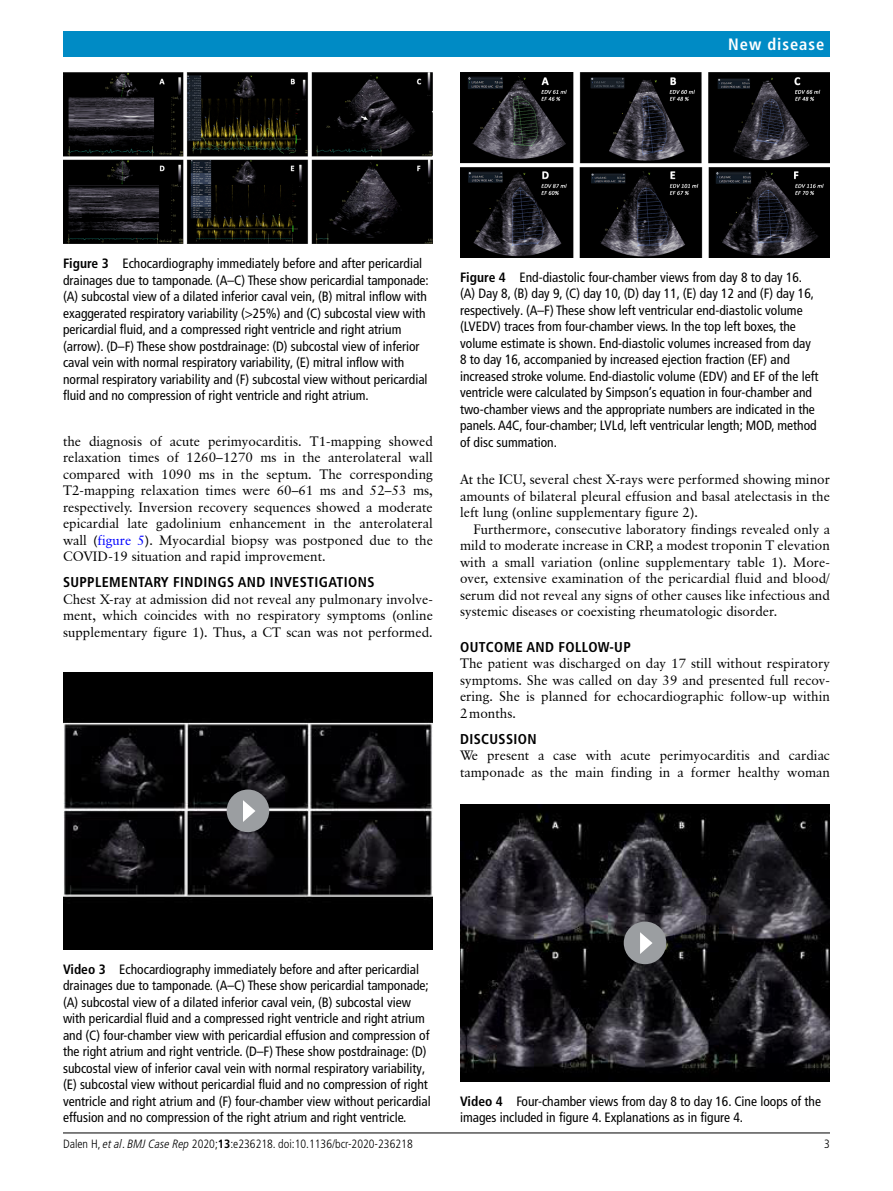
<style>
.page{position:relative;width:893px;height:1191px;background:#fff}
.page>*{position:absolute;margin:0;border:0;box-sizing:border-box;transform-origin:0 0}
.t1{font:700 condensed 16.5px "Frutiger LT Pro";letter-spacing:.055em;color:#fff}
.t2{font:700 condensed 14.25px "Frutiger LT Pro";letter-spacing:.025em;color:#000}
.t3{font:condensed 13.5px/16.5px "Frutiger LT Pro";color:#000}
.t4{font:13.5px/16.5px "Classical Garamond BT";color:#000;text-align:justify}
.t5{font:300 condensed 12px "Frutiger LT Pro";color:#000}
.s1{font-weight:700}
.s2{color:#00f}
.s3{font-style:italic}
</style>
<div class="page">
<hr style="left:63px;top:1132px;width:767px;height:1px;background:#000">
<div style="left:63px;top:31px;width:767px;height:25px;background:#008bc5"></div>
<img style="left:63px;top:72px;width:370px;height:172px">
<img style="left:63px;top:672px;width:370px;height:277px">
<img style="left:460px;top:72px;width:370px;height:186px">
<img style="left:460px;top:804px;width:370px;height:277px">
<div style="left:227px;top:789px;width:42px;height:43px;background:#9b9ea1;border-radius:50%"></div>
<svg style="left:243px;top:800px;width:12px;height:22px"></svg>
<div style="left:624px;top:921px;width:42px;height:43px;background:#9b9ea1;border-radius:50%"></div>
<svg style="left:640px;top:932px;width:12px;height:22px"></svg>
<p class="t1" style="left:728px;top:34px;width:98px">New disease</p>
<p class="t3" style="left:63px;top:255px;width:367px"><span class="s1">Figure 3</span> Echocardiography immediately before and after pericardial drainages due to tamponade. (A–C) These show pericardial tamponade: (A) subcostal view of a dilated inferior caval vein, (B) mitral inflow with exaggerated respiratory variability (&gt;25%) and (C) subcostal view with pericardial fluid, and a compressed right ventricle and right atrium (arrow). (D–F) These show postdrainage: (D) subcostal view of inferior caval vein with normal respiratory variability, (E) mitral inflow with normal respiratory variability and (F) subcostal view without pericardial fluid and no compression of right ventricle and right atrium.</p>
<p class="t4" style="left:63px;top:432px;width:371px">the diagnosis of acute perimyocarditis. T1-mapping showed relaxation times of 1260–1270 ms in the anterolateral wall compared with 1090 ms in the septum. The corresponding T2-mapping relaxation times were 60–61 ms and 52–53 ms, respectively. Inversion recovery sequences showed a moderate epicardial late gadolinium enhancement in the anterolateral wall (<span class="s2">figure 5</span>). Myocardial biopsy was postponed due to the COVID-19 situation and rapid improvement.</p>
<p class="t2" style="left:63px;top:574px;width:313px">SUPPLEMENTARY FINDINGS AND INVESTIGATIONS</p>
<p class="t4" style="left:63px;top:590px;width:371px">Chest X-ray at admission did not reveal any pulmonary involve&shy;ment, which coincides with no respiratory symptoms (online supplementary figure 1). Thus, a CT scan was not performed.</p>
<p class="t3" style="left:460px;top:269px;width:360px"><span class="s1">Figure 4</span> End-diastolic four-chamber views from day 8 to day 16. (A) Day 8, (B) day 9, (C) day 10, (D) day 11, (E) day 12 and (F) day 16, respectively. (A–F) These show left ventricular end-diastolic volume (LVEDV) traces from four-chamber views. In the top left boxes, the volume estimate is shown. End-diastolic volumes increased from day 8 to day 16, accompanied by increased ejection fraction (EF) and increased stroke volume. End-diastolic volume (EDV) and EF of the left ventricle were calculated by Simpson’s equation in four-chamber and two-chamber views and the appropriate numbers are indicated in the panels. A4C, four-chamber; LVLd, left ventricular length; MOD, method of disc summation.</p>
<p class="t4" style="left:460px;top:471px;width:371px">At the ICU, several chest X-rays were performed showing minor amounts of bilateral pleural effusion and basal atelectasis in the left lung (online supplementary figure 2).</p>
<p class="t4" style="left:460px;top:521px;width:371px;text-indent:14px">Furthermore, consecutive laboratory findings revealed only a mild to moderate increase in CRP, a modest troponin T elevation with a small variation (online supplementary table 1). More&shy;over, extensive examination of the pericardial fluid and blood/ serum did not reveal any signs of other causes like infectious and systemic diseases or coexisting rheumatologic disorder.</p>
<p class="t2" style="left:460px;top:638px;width:172px">OUTCOME AND FOLLOW-UP</p>
<p class="t4" style="left:460px;top:655px;width:371px">The patient was discharged on day 17 still without respiratory symptoms. She was called on day 39 and presented full recov&shy;ering. She is planned for echocardiographic follow-up within 2months.</p>
<p class="t2" style="left:460px;top:730px;width:78px">DISCUSSION</p>
<p class="t4" style="left:460px;top:747px;width:371px">We present a case with acute perimyocarditis and cardiac tamponade as the main finding in a former healthy woman</p>
<p class="t3" style="left:63px;top:960px;width:369px"><span class="s1">Video 3</span> Echocardiography immediately before and after pericardial drainages due to tamponade. (A–C) These show pericardial tamponade; (A) subcostal view of a dilated inferior caval vein, (B) subcostal view with pericardial fluid and a compressed right ventricle and right atrium and (C) four-chamber view with pericardial effusion and compression of the right atrium and right ventricle. (D–F) These show postdrainage: (D) subcostal view of inferior caval vein with normal respiratory variability, (E) subcostal view without pericardial fluid and no compression of right ventricle and right atrium and (F) four-chamber view without pericardial effusion and no compression of the right atrium and right ventricle.</p>
<p class="t3" style="left:460px;top:1092px;width:362px"><span class="s1">Video 4</span> Four-chamber views from day 8 to day 16. Cine loops of the images included in figure 4. Explanations as in figure 4.</p>
<p class="t5" style="left:63px;top:1136px;width:351px">Dalen H, <span class="s3">et al</span>. <span class="s3">BMJ Case Rep</span> 2020;<span class="s1">13</span>:e236218. doi:10.1136/bcr-2020-236218</p>
<p class="t5" style="left:824px;top:1136px;width:7px">3</p>
</div>
